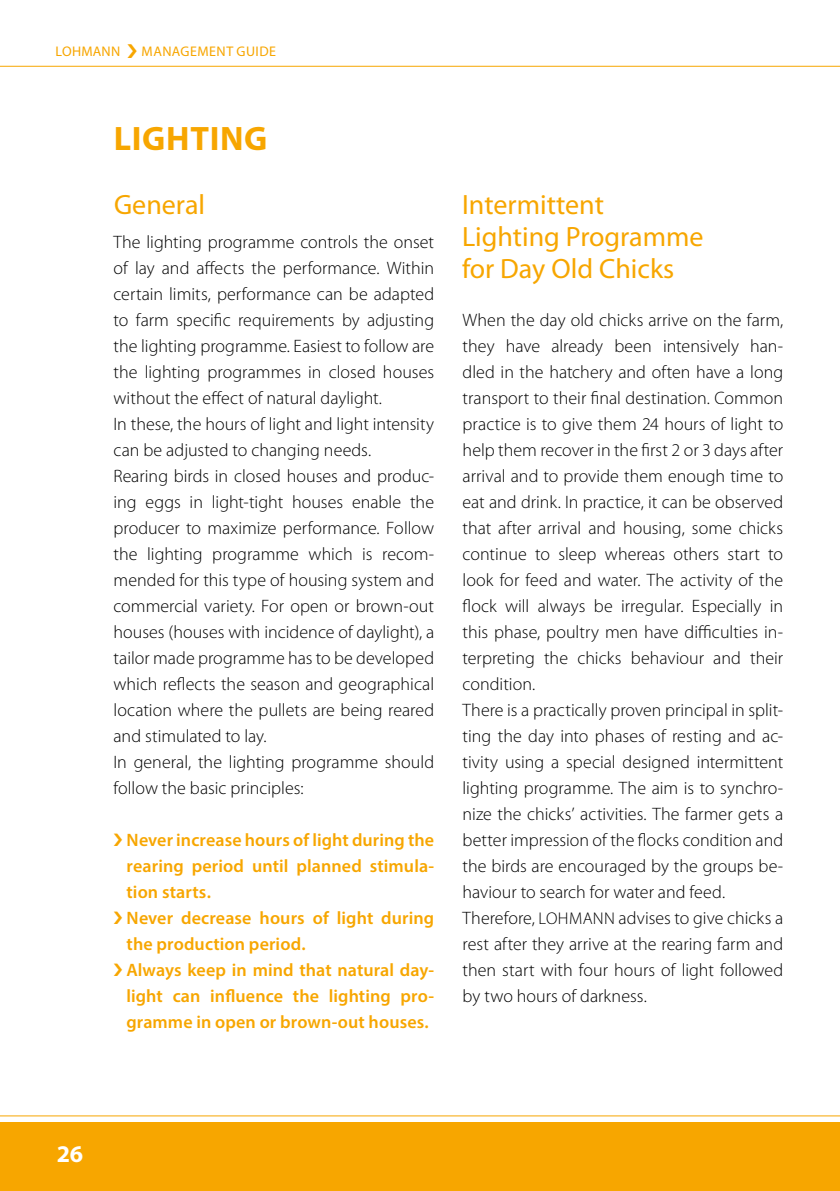
<style>
.page{position:relative;width:840px;height:1191px;background:#fff}
.page>*{position:absolute;margin:0;border:0;box-sizing:border-box;transform-origin:0 0}
.t1{font:700 34px "Myriad Pro";letter-spacing:.02em;color:#f7a600}
.t2{font:28px/32px "Myriad Pro";color:#f7a600}
.t3{font:700 24px "Myriad Pro";color:#fff}
.t4{font:300 18px/26px "Myriad Pro";color:#000}
.t5{font:600 18px/26px "Myriad Pro";letter-spacing:.005em;color:#f7a600}
.t6{font:14px "Myriad Pro";letter-spacing:.03em;color:#f7a600}
.s1{font-size:17px}
</style>
<div class="page">
<hr style="left:0;top:66px;width:839px;height:1px;background:#f7a600">
<hr style="left:0;top:1115px;width:839px;height:1px;background:#f7a600">
<div style="left:0;top:1122px;width:839px;height:69px;background:#f7a600"></div>
<p class="t6" style="left:56px;top:43px;width:66px">LOHMANN</p>
<p class="t6" style="left:141px;top:43px;width:136px">MANAGEMENT GUIDE</p>
<h1 class="t1" style="left:114px;top:116px;width:155px">LIGHTING</h1>
<h2 class="t2" style="left:114px;top:188px;width:92px">General</h2>
<h2 class="t2" style="left:461px;top:188px;width:243px">Intermittent<br>Lighting Programme for Day Old Chicks</h2>
<p class="t4" style="left:113px;top:229px;width:322px">The lighting programme controls the onset of lay and affects the performance. Within certain limits, performance can be adapted to farm specific requirements by adjusting the lighting programme. Easiest to follow are the lighting programmes in closed houses without the effect of natural daylight.<br>In these, the hours of light and light intensity can be adjusted to changing needs.<br>Rearing birds in closed houses and produc&shy;ing eggs in light-tight houses enable the producer to maximize performance. Follow the lighting programme which is recom&shy;mended for this type of housing system and commercial variety. For open or brown-out houses (houses with incidence of daylight), a tailor made programme has to be developed which reflects the season and geographical location where the pullets are being reared and stimulated to lay.<br>In general, the lighting programme should follow the basic principles:</p>
<p class="t5" style="left:126px;top:826px;width:309px">Never increase hours of light during the rearing period until planned stimula&shy;tion starts.<br>Never decrease hours of light during the production period.<br>Always keep in mind that natural day&shy;light can influence the lighting pro&shy;gramme in open or brown-out houses.</p>
<p class="t4" style="left:462px;top:307px;width:322px">When the day old chicks arrive on the farm, they have already been intensively han&shy;dled in the hatchery and often have a long transport to their final destination. Common practice is to give them 24 hours of light to help them recover in the first 2 or 3 days after arrival and to provide them enough time to eat and drink. In practice, it can be observed that after arrival and housing, some chicks continue to sleep whereas others start to look for feed and water. The activity of the flock will always be irregular. Especially in this phase, poultry men have difficulties in&shy;terpreting the chicks behaviour and their condition.<br>There is a practically proven principal in split&shy;ting the day into phases of resting and ac&shy;tivity using a special designed intermittent lighting programme. The aim is to synchro&shy;nize the chicks’ activities. The farmer gets a better impression of the flocks condition and the birds are encouraged by the groups be&shy;haviour to search for water and feed.<br>Therefore, <span class="s1">LOHMANN</span> advises to give chicks a rest after they arrive at the rearing farm and then start with four hours of light followed by two hours of darkness.</p>
<h3 class="t3" style="left:57px;top:1138px;width:28px">26</h3>
</div>
